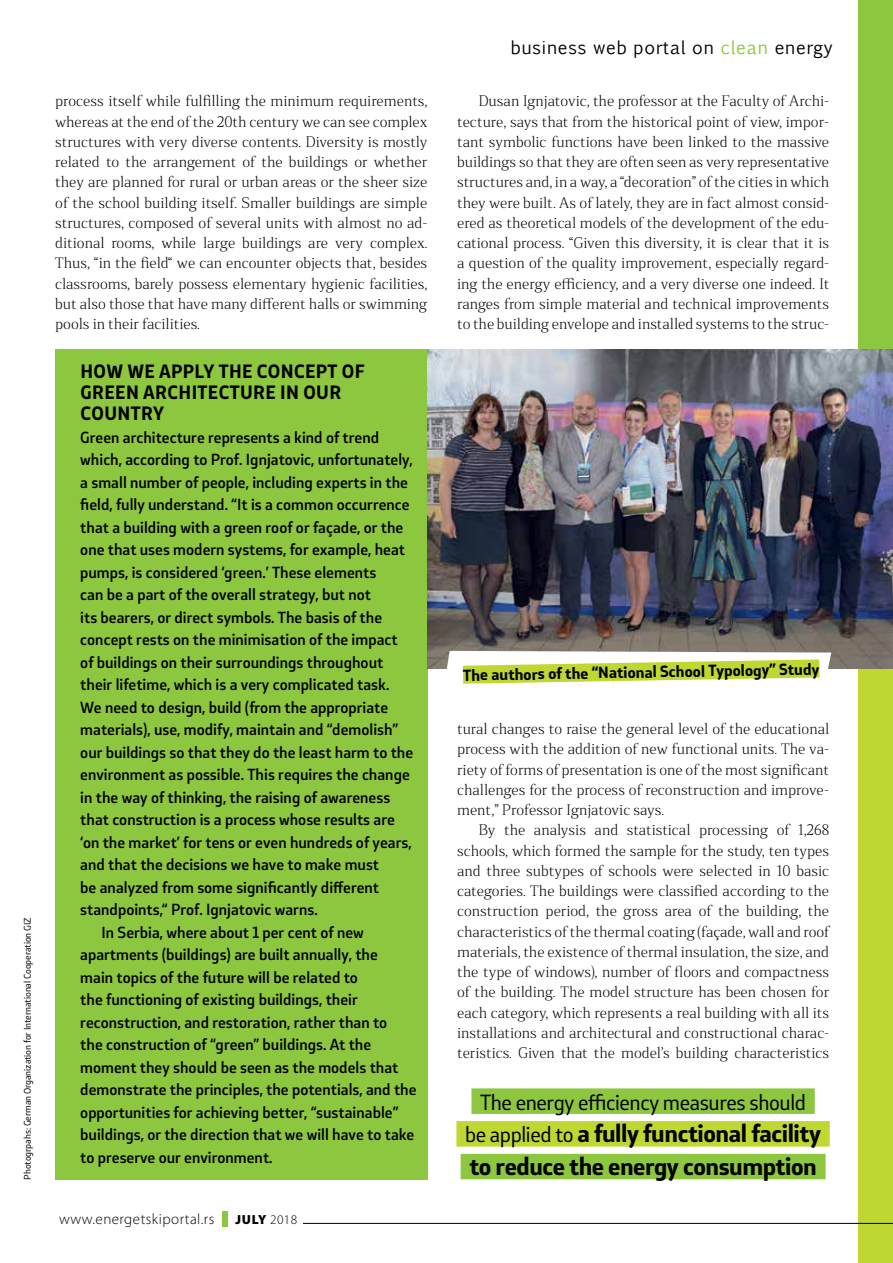
<style>
.page{position:relative;width:893px;height:1263px;background:#fff}
.page>*{position:absolute;margin:0;border:0;box-sizing:border-box;transform-origin:0 0}
.t1{font:700 23.25px/32.7px "Stobi Sans";letter-spacing:-.02em;color:#000}
.t2{font:20.4px "Stobi Sans";letter-spacing:-.02em;color:#000}
.t3{font:700 18px/21px "Stobi Sans";letter-spacing:.02em;color:#000}
.t4{font:17.7px "Euphemia CAS";letter-spacing:.045em;color:#000}
.t5{font:500 15px "Stobi Sans";color:#000}
.t6{font:700 15px "Stobi Sans";color:#000}
.t7{font:300 15px "Myriad Pro";letter-spacing:.03em;color:#000}
.t8{font:300 14.25px/20.2px "Stobi Serif";color:#000;text-align:justify}
.t9{font:900 13.2px "Myriad Pro";color:#000}
.t10{font:9px "Stobi Sans";letter-spacing:-.01em;color:#000}
.s1{color:#8dc63f}
.s2{font-weight:400;font-size:20.4px}
.s3{font-weight:300}
</style>
<div class="page">
<div style="left:858px;top:0;width:35px;height:611px;background:#8dc63f"></div>
<div style="left:858px;top:641px;width:35px;height:622px;background:#bfd730"></div>
<hr style="left:303px;top:1223px;width:590px;height:1px;background:#000">
<div style="left:222px;top:1211px;width:5px;height:15px;background:#8dc63f"></div>
<div style="left:55px;top:349px;width:372px;height:831px;background:#8dc63f"></div>
<img style="left:427px;top:349px;width:466px;height:319px">
<svg style="left:442px;top:650px;width:396px;height:34px"></svg>
<div style="left:471px;top:1088px;width:344px;height:26px;background:#8dc63f"></div>
<div style="left:456px;top:1121px;width:374px;height:25px;background:#bfd730"></div>
<div style="left:461px;top:1154px;width:365px;height:25px;background:#8dc63f"></div>
<p class="t10" style="left:22px;top:1180px;width:264px;rotate:-90deg">Photogrpahs: German Organization for International Cooperation GIZ</p>
<p class="t4" style="left:511px;top:34px;width:324px">business web portal on <span class="s1">clean</span> energy</p>
<p class="t8" style="left:55px;top:91px;width:374px">process itself while fulfilling the minimum requirements, whereas at the end of the 20th century we can see complex structures with very diverse contents. Diversity is mostly related to the arrangement of the buildings or whether they are planned for rural or urban areas or the sheer size of the school building itself. Smaller buildings are simple structures, composed of several units with almost no ad&shy;ditional rooms, while large buildings are very complex.<br>Thus, “in the field“ we can encounter objects that, besides classrooms, barely possess elementary hygienic facilities, but also those that have many different halls or swimming pools in their facilities.</p>
<p class="t8" style="left:457px;top:91px;width:374px;text-indent:21px">Dusan Ignjatovic, the professor at the Faculty of Archi&shy;tecture, says that from the historical point of view, impor&shy;tant symbolic functions have been linked to the massive buildings so that they are often seen as very representative structures and, in a way, a “decoration” of the cities in which they were built. As of lately, they are in fact almost consid&shy;ered as theoretical models of the development of the edu&shy;cational process. “Given this diversity, it is clear that it is a question of the quality improvement, especially regard&shy;ing the energy efficiency, and a very diverse one indeed. It ranges from simple material and technical improvements to the building envelope and installed systems to the struc-</p>
<p class="t3" style="left:80px;top:360px;width:286px">HOW WE APPLY TH E CONCEPT OF<br>GREEN ARCH ITECTURE IN OUR<br>COUNTRY</p>
<p class="t5" style="left:80px;top:427px;width:300px">Green architecture represents a kind of trend</p>
<p class="t5" style="left:80px;top:449px;width:334px">which, according to Prof. Ignjatovic, unfortunately,</p>
<p class="t5" style="left:80px;top:472px;width:329px">a small number of people, including experts in the</p>
<p class="t5" style="left:80px;top:494px;width:331px">field, fully understand. “It is a common occurrence</p>
<p class="t5" style="left:80px;top:517px;width:325px">that a building with a green roof or façade, or the</p>
<p class="t5" style="left:80px;top:539px;width:326px">one that uses modern systems, for example, heat</p>
<p class="t5" style="left:80px;top:562px;width:298px">pumps, is considered ‘green.’ These elements</p>
<p class="t5" style="left:80px;top:584px;width:292px">can be a part of the overall strategy, but not</p>
<p class="t5" style="left:80px;top:607px;width:303px">its bearers, or direct symbols. The basis of the</p>
<p class="t5" style="left:80px;top:629px;width:319px">concept rests on the minimisation of the impact</p>
<p class="t5" style="left:80px;top:652px;width:304px">of buildings on their surroundings throughout</p>
<p class="t5" style="left:80px;top:674px;width:310px">their lifetime, which is a very complicated task.</p>
<p class="t5" style="left:80px;top:697px;width:309px">We need to design, build (from the appropriate</p>
<p class="t5" style="left:80px;top:719px;width:319px">materials), use, modify, maintain and “demolish”</p>
<p class="t5" style="left:80px;top:742px;width:334px">our buildings so that they do the least harm to the</p>
<p class="t5" style="left:80px;top:764px;width:331px">environment as possible. This requires the change</p>
<p class="t5" style="left:80px;top:787px;width:312px">in the way of thinking, the raising of awareness</p>
<p class="t5" style="left:80px;top:809px;width:316px">that construction is a process whose results are</p>
<p class="t5" style="left:80px;top:832px;width:333px">‘on the market’ for tens or even hundreds of years,</p>
<p class="t5" style="left:80px;top:854px;width:300px">and that the decisions we have to make must</p>
<p class="t5" style="left:80px;top:877px;width:300px">be analyzed from some significantly different</p>
<p class="t5" style="left:80px;top:899px;width:239px">standpoints,“ Prof. Ignjatovic warns.</p>
<p class="t5" style="left:102px;top:922px;width:264px">In Serbia, where about 1 per cent of new</p>
<p class="t5" style="left:80px;top:944px;width:299px">apartments (buildings) are built annually, the</p>
<p class="t5" style="left:80px;top:967px;width:279px">main topics of the future will be related to</p>
<p class="t5" style="left:80px;top:989px;width:279px">the functioning of existing buildings, their</p>
<p class="t5" style="left:80px;top:1012px;width:309px">reconstruction, and restoration, rather than to</p>
<p class="t5" style="left:80px;top:1034px;width:292px">the construction of “green” buildings. At the</p>
<p class="t5" style="left:80px;top:1057px;width:320px">moment they should be seen as the models that</p>
<p class="t5" style="left:80px;top:1079px;width:338px">demonstrate the principles, the potentials, and the</p>
<p class="t5" style="left:80px;top:1102px;width:320px">opportunities for achieving better, “sustainable”</p>
<p class="t5" style="left:80px;top:1124px;width:336px">buildings, or the direction that we will have to take</p>
<p class="t5" style="left:80px;top:1147px;width:194px">to preserve our environment.</p>
<p class="t6" style="left:463px;top:665px;width:359px;rotate:-1deg">THE AUTHORS OF THE “NATIONALSCHOOLTYPOLOGY” STUDY</p>
<p class="t8" style="left:457px;top:718px;width:374px">tural changes to raise the general level of the educational</p>
<p class="t8" style="left:457px;top:739px;width:374px">process with the addition of new functional units. The va-</p>
<p class="t8" style="left:457px;top:759px;width:374px">riety of forms of presentation is one of the most significant</p>
<p class="t8" style="left:457px;top:779px;width:374px">challenges for the process of reconstruction and improve-</p>
<p class="t8" style="left:457px;top:799px;width:208px">ment,” Professor Ignjatovic says.</p>
<p class="t8" style="left:478px;top:820px;width:352px">By the analysis and statistical processing of 1,268</p>
<p class="t8" style="left:457px;top:840px;width:374px">schools, which formed the sample for the study, ten types</p>
<p class="t8" style="left:457px;top:860px;width:374px">and three subtypes of schools were selected in 10 basic</p>
<p class="t8" style="left:457px;top:880px;width:374px">categories. The buildings were classified according to the</p>
<p class="t8" style="left:457px;top:901px;width:374px">construction period, the gross area of the building, the</p>
<p class="t8" style="left:457px;top:921px;width:374px">characteristics of the thermal coating (façade, wall and roof</p>
<p class="t8" style="left:457px;top:941px;width:374px">materials, the existence of thermal insulation, the size, and</p>
<p class="t8" style="left:457px;top:961px;width:374px">the type of windows), number of floors and compactness</p>
<p class="t8" style="left:457px;top:982px;width:374px">of the building. The model structure has been chosen for</p>
<p class="t8" style="left:457px;top:1002px;width:374px">each category, which represents a real building with all its</p>
<p class="t8" style="left:457px;top:1022px;width:374px">installations and architectural and constructional charac-</p>
<p class="t8" style="left:457px;top:1042px;width:374px">teristics. Given that the model’s building characteristics</p>
<p class="t2" style="left:480px;top:1088px;width:327px">The energy efficiency measures should</p>
<p class="t1" style="left:465px;top:1117px;width:357px"><span class="s2">be applied to</span> A FULLY FUNCTIONAL FACILITY<br>TO REDUCE THE ENERGY CONSUMPTION</p>
<p class="t7" style="left:59px;top:1209px;width:157px">www.energetskiportal.rs</p>
<p class="t9" style="left:236px;top:1210px;width:63px">JUlY <span class="s3">2018</span></p>
</div>
